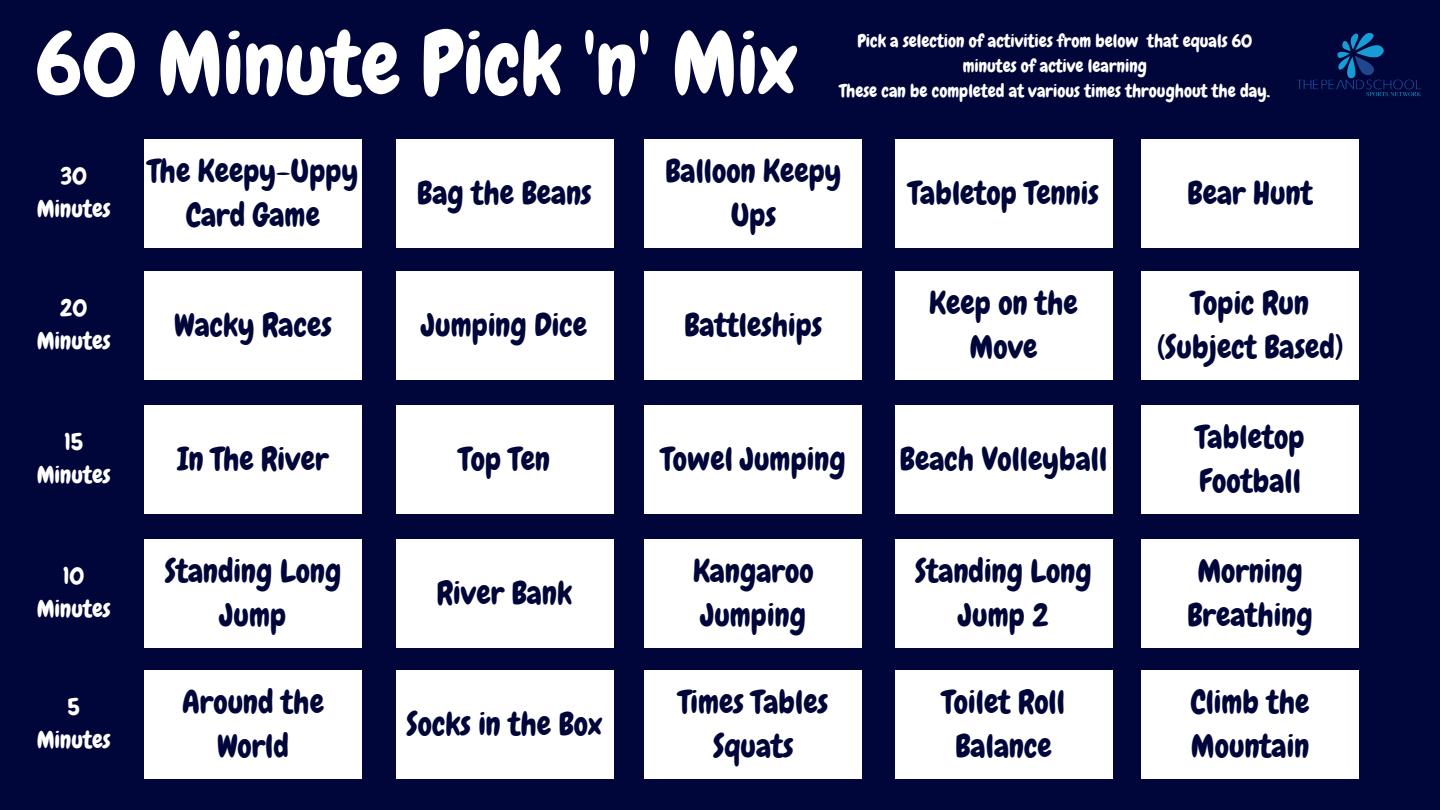
<style>
.page{position:relative;width:1440px;height:810px;background:#000639}
.page>*{position:absolute;margin:0;border:0;box-sizing:border-box;transform-origin:0 0}
.t1{font:88px "Chewy";color:#fff}
.t2{font:32px/44.2px "Chewy";color:#000639;text-align:center}
.t3{font:24px/33px "Chewy";color:#fff;text-align:center}
.t4{font:18px/24.8px "Chewy";color:#fff;text-align:center}
</style>
<div class="page">
<div style="left:1141px;top:670px;width:218px;height:109px;background:#fff"></div>
<div style="left:1141px;top:139px;width:218px;height:108px;background:#fff"></div>
<div style="left:1141px;top:271px;width:218px;height:109px;background:#fff"></div>
<div style="left:1141px;top:405px;width:218px;height:108px;background:#fff"></div>
<div style="left:1141px;top:539px;width:218px;height:108px;background:#fff"></div>
<div style="left:895px;top:670px;width:218px;height:109px;background:#fff"></div>
<div style="left:645px;top:670px;width:217px;height:109px;background:#fff"></div>
<div style="left:396px;top:670px;width:217px;height:109px;background:#fff"></div>
<div style="left:144px;top:670px;width:218px;height:109px;background:#fff"></div>
<div style="left:895px;top:539px;width:218px;height:108px;background:#fff"></div>
<div style="left:895px;top:405px;width:218px;height:108px;background:#fff"></div>
<div style="left:895px;top:271px;width:218px;height:109px;background:#fff"></div>
<div style="left:895px;top:139px;width:218px;height:108px;background:#fff"></div>
<div style="left:645px;top:539px;width:217px;height:108px;background:#fff"></div>
<div style="left:645px;top:405px;width:217px;height:108px;background:#fff"></div>
<div style="left:645px;top:271px;width:217px;height:109px;background:#fff"></div>
<div style="left:645px;top:139px;width:217px;height:108px;background:#fff"></div>
<div style="left:396px;top:539px;width:217px;height:108px;background:#fff"></div>
<div style="left:396px;top:405px;width:217px;height:108px;background:#fff"></div>
<div style="left:396px;top:271px;width:217px;height:109px;background:#fff"></div>
<div style="left:396px;top:139px;width:217px;height:108px;background:#fff"></div>
<div style="left:144px;top:539px;width:218px;height:108px;background:#fff"></div>
<div style="left:144px;top:405px;width:218px;height:108px;background:#fff"></div>
<div style="left:144px;top:271px;width:218px;height:109px;background:#fff"></div>
<div style="left:144px;top:139px;width:218px;height:108px;background:#fff"></div>
<img style="left:1297px;top:33px;width:125px;height:64px">
<h1 class="t1" style="left:36px;top:8px;width:763px">60 Minute Pick 'n' Mix</h1>
<p class="t4" style="left:840px;top:29px;width:432px">Pick a selection of activities from below that equals 60 minutes of active learning<br>These can be completed at various times throughout the day.</p>
<p class="t3" style="left:37px;top:159px;width:76px">30<br>Minutes</p>
<p class="t3" style="left:37px;top:292px;width:76px">20<br>Minutes</p>
<p class="t3" style="left:37px;top:425px;width:76px">15<br>Minutes</p>
<p class="t3" style="left:37px;top:559px;width:76px">10<br>Minutes</p>
<p class="t3" style="left:37px;top:691px;width:76px">5<br>Minutes</p>
<p class="t2" style="left:148px;top:149px;width:212px">The Keepy-Uppy<br>Card Game</p>
<p class="t2" style="left:417px;top:171px;width:176px">Bag the Beans</p>
<p class="t2" style="left:665px;top:149px;width:178px">Balloon Keepy<br>Ups</p>
<p class="t2" style="left:908px;top:171px;width:192px">Tabletop Tennis</p>
<p class="t2" style="left:174px;top:303px;width:159px">Wacky Races</p>
<p class="t2" style="left:422px;top:303px;width:167px">Jumping Dice</p>
<p class="t2" style="left:684px;top:303px;width:139px">Battleships</p>
<p class="t2" style="left:929px;top:281px;width:150px">Keep on the<br>Move</p>
<p class="t2" style="left:177px;top:437px;width:153px">In The River</p>
<p class="t2" style="left:459px;top:437px;width:93px">Top Ten</p>
<p class="t2" style="left:661px;top:437px;width:186px">Towel Jumping</p>
<p class="t2" style="left:900px;top:437px;width:209px">Beach Volleyball</p>
<p class="t2" style="left:165px;top:549px;width:178px">Standing Long<br>Jump</p>
<p class="t2" style="left:915px;top:549px;width:178px">Standing Long<br>Jump 2</p>
<p class="t2" style="left:693px;top:549px;width:122px;text-align:left">Kangaroo<br>Jumping</p>
<p class="t2" style="left:437px;top:571px;width:137px">River Bank</p>
<p class="t2" style="left:182px;top:680px;width:143px">Around the<br>World</p>
<p class="t2" style="left:407px;top:702px;width:197px">Socks in the Box</p>
<p class="t2" style="left:679px;top:680px;width:151px">Times Tables<br>Squats</p>
<p class="t2" style="left:942px;top:680px;width:124px">Toilet Roll<br>Balance</p>
<p class="t2" style="left:1187px;top:171px;width:127px">Bear Hunt</p>
<p class="t2" style="left:1157px;top:281px;width:188px">Topic Run (Subject Based)</p>
<p class="t2" style="left:1196px;top:415px;width:110px;text-align:left">Tabletop<br>Football</p>
<p class="t2" style="left:1187px;top:549px;width:127px">Morning<br>Breathing</p>
<p class="t2" style="left:1191px;top:680px;width:120px;text-align:left">Climb the<br>Mountain</p>
</div>
